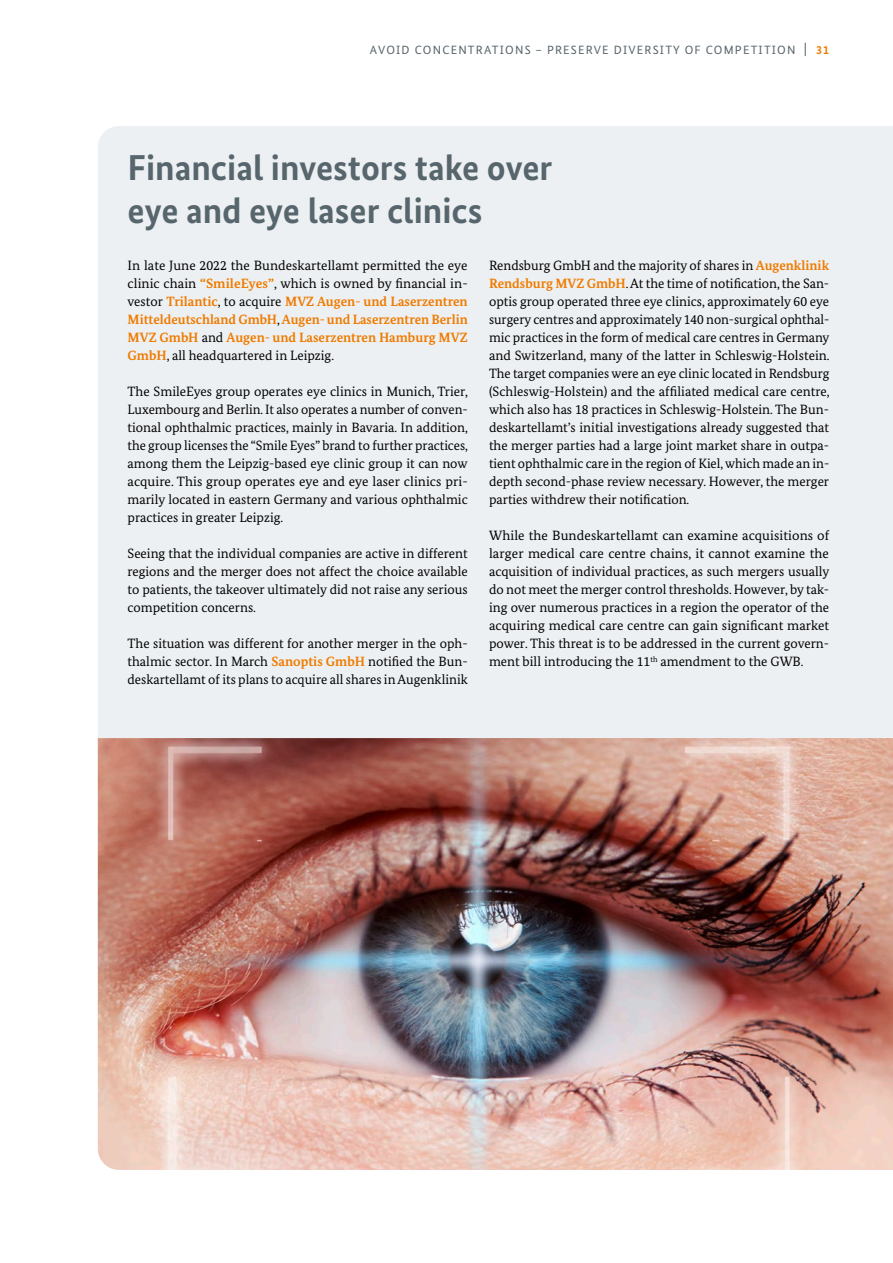
<style>
.page{position:relative;width:893px;height:1263px;background:#fff}
.page>*{position:absolute;margin:0;border:0;box-sizing:border-box;transform-origin:0 0}
.t1{font:700 36px/43.2px "Bundes Sans";color:#57656c}
.t2{font:13.5px/18px "Bundes Serif";color:#000;text-align:justify}
.t3{font:700 13.5px/18px "Bundes Serif";color:#ef7b00;text-align:justify}
.t4{font:12px "Bundes Sans";letter-spacing:.1em;color:#57656c}
.s1{font-size:15px}
.s2{font-weight:700;color:#ef7b00}
.s3{font-weight:400;color:#000}
</style>
<div class="page">
<div style="left:98px;top:126px;width:795px;height:612px;background:#edf0f3"></div>
<img style="left:98px;top:738px;width:795px;height:432px">
<p class="t4" style="left:370px;top:43px;width:461px">AVOID CONCENTRATIONS – PRESERVE DIVERSITY OF COMPETITION <span class="s1">|</span> <span class="s2">31</span></p>
<h2 class="t1" style="left:128px;top:146px;width:426px">Financial investors take over eye and eye laser clinics</h2>
<p class="t3" style="left:128px;top:256px;width:342px"><span class="s3">In late June 2022 the Bundeskartellamt permitted the eye clinic chain</span> “SmileEyes”<span class="s3">, which is owned by financial in&shy;vestor</span> Trilantic<span class="s3">, to acquire</span> MVZ Augen- und Laserzentren Mitteldeutschland GmbH<span class="s3">,</span> Augen- und Laserzentren Berlin MVZ GmbH <span class="s3">and</span> Augen- und Laserzentren Hamburg MVZ GmbH<span class="s3">, all headquartered in Leipzig.</span></p>
<p class="t2" style="left:128px;top:382px;width:342px">The SmileEyes group operates eye clinics in Munich, Trier, Luxembourg and Berlin. It also operates a number of conven&shy;tional ophthalmic practices, mainly in Bavaria. In addition, the group licenses the “Smile Eyes” brand to further practices, among them the Leipzig-based eye clinic group it can now acquire. This group operates eye and eye laser clinics pri&shy;marily located in eastern Germany and various ophthalmic practices in greater Leipzig.</p>
<p class="t2" style="left:128px;top:544px;width:342px">Seeing that the individual companies are active in different regions and the merger does not affect the choice available to patients, the takeover ultimately did not raise any serious competition concerns.</p>
<p class="t2" style="left:128px;top:634px;width:342px">The situation was different for another merger in the oph&shy;thalmic sector. In March <span class="s2">Sanoptis GmbH</span> notified the Bun&shy;deskartellamt of its plans to acquire all shares in Augenklinik</p>
<p class="t2" style="left:489px;top:256px;width:342px">Rendsburg GmbH and the majority of shares in <span class="s2">Augenklinik Rendsburg MVZ GmbH</span>. At the time of notification, the San&shy;optis group operated three eye clinics, approximately 60 eye surgery centres and approximately 140 non-surgical ophthal&shy;mic practices in the form of medical care centres in Germany and Switzerland, many of the latter in Schleswig-Holstein.<br>The target companies were an eye clinic located in Rendsburg (Schleswig-Holstein) and the affiliated medical care centre, which also has 18 practices in Schleswig-Holstein. The Bun&shy;des kar tell amt’s initial investigations already suggested that the merger parties had a large joint market share in outpa&shy;tient ophthalmic care in the region of Kiel, which made an in&shy;depth second-phase review necessary. However, the merger parties withdrew their notification.</p>
<p class="t2" style="left:489px;top:526px;width:342px">While the Bundeskartellamt can examine acquisitions of larger medical care centre chains, it cannot examine the acquisition of individual practices, as such mergers usually do not meet the merger control thresholds. However, by tak&shy;ing over numerous practices in a region the operator of the acquiring medical care centre can gain significant market power. This threat is to be addressed in the current govern&shy;ment bill introducing the 11<sup>th</sup> amendment to the GWB.</p>
</div>
